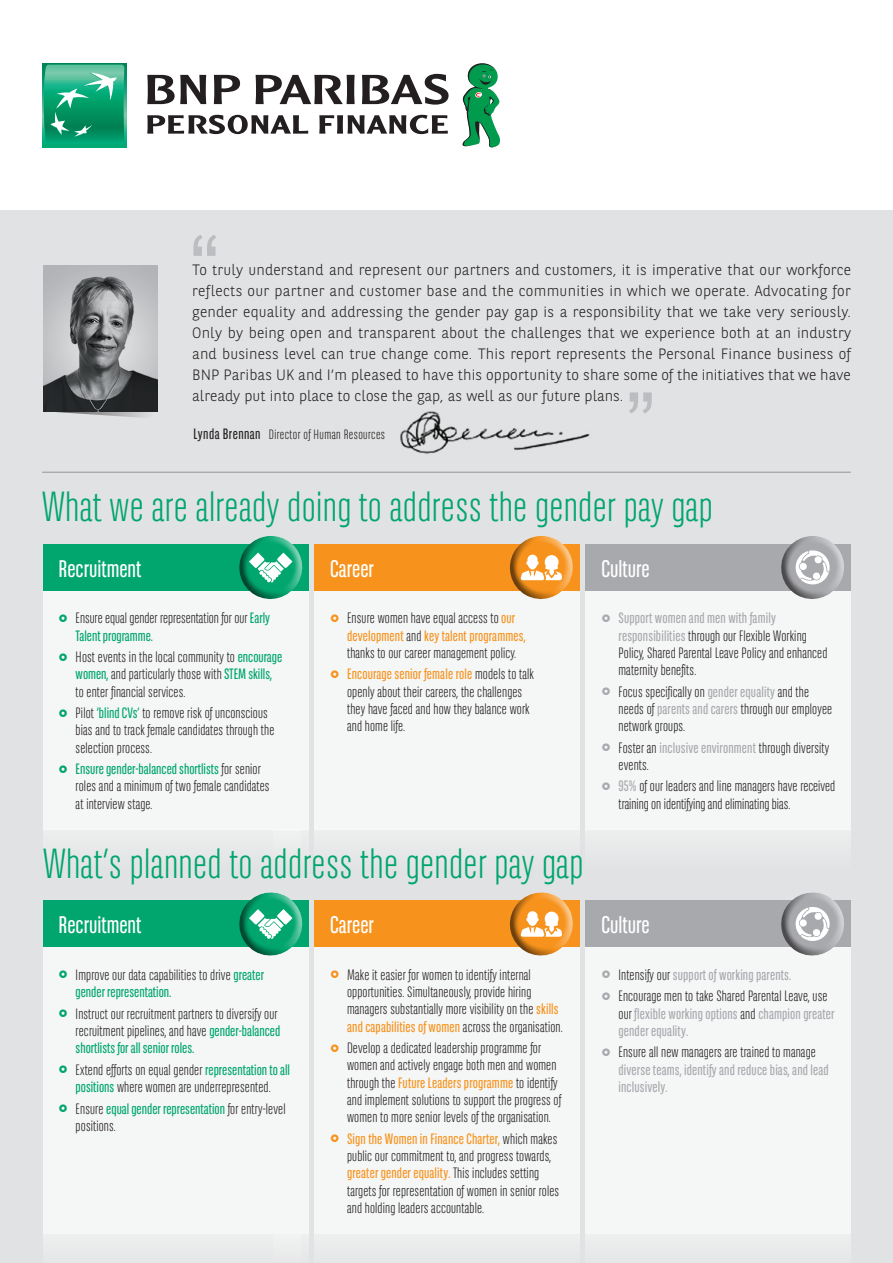
<style>
.page{position:relative;width:893px;height:1263px;background:#fff}
.page>*{position:absolute;margin:0;border:0;box-sizing:border-box;transform-origin:0 0}
.t1{font:90px "Arial";color:#bcbdc0}
.t2{font:300 42px "BNPP Sans Condensed";letter-spacing:.01em;color:#00a66e}
.t3{font:24px "BNPP Sans Condensed";color:#fff}
.t4{font:300 15px/17.2px "BNPP Sans Condensed";letter-spacing:.01em;color:#231f20}
.t5{font:300 15px/21px "BNPP Sans";color:#231f20;text-align:justify}
.t6{font:15px/17.2px "BNPP Sans Condensed";letter-spacing:.01em;color:#a8a9ad}
.t7{font:300 13.5px "BNPP Sans Condensed";letter-spacing:.03em;color:#231f20}
.s1{font-weight:400;font-size:15px}
.s2{font-weight:400;color:#f7931d}
.s3{font-weight:400;color:#00a66e}
.s4{font-weight:400;color:#a8a9ad}
.s5{font-weight:300;color:#231f20}
</style>
<div class="page">
<div style="left:0;top:210px;width:893px;height:1053px;background:#e1e2e3"></div>
<hr style="left:42px;top:472px;width:809px;height:1px;background:#939598">
<svg style="left:147px;top:115px;width:161px;height:19px"></svg>
<svg style="left:319px;top:115px;width:129px;height:19px"></svg>
<svg style="left:147px;top:75px;width:59px;height:29px"></svg>
<svg style="left:214px;top:75px;width:26px;height:29px"></svg>
<svg style="left:256px;top:75px;width:99px;height:29px"></svg>
<svg style="left:362px;top:74px;width:87px;height:31px"></svg>
<svg style="left:462px;top:63px;width:38px;height:84px"></svg>
<svg style="left:42px;top:63px;width:84px;height:84px"></svg>
<svg style="left:44px;top:65px;width:80px;height:79px;background:#2cab82"></svg>
<img style="left:400px;top:411px;width:190px;height:43px">
<svg style="left:43px;top:411px;width:115px;height:7px"></svg>
<img style="left:43px;top:266px;width:115px;height:145px">
<svg style="left:193px;top:235px;width:23px;height:21px"></svg>
<div style="left:274px;top:829px;width:26px;height:213px;background:#e5e6e6"></div>
<div style="left:43px;top:544px;width:265px;height:47px;background:#00a66e"></div>
<div style="left:314px;top:544px;width:266px;height:47px;background:#f7931d"></div>
<div style="left:586px;top:544px;width:265px;height:47px;background:#a8a9ad"></div>
<div style="left:43px;top:591px;width:265px;height:238px;background:#f5f6f6"></div>
<div style="left:586px;top:591px;width:265px;height:238px;background:#f5f6f6"></div>
<div style="left:314px;top:591px;width:266px;height:238px;background:#f5f6f6"></div>
<svg style="left:239px;top:536px;width:70px;height:75px"></svg>
<svg style="left:781px;top:536px;width:63px;height:63px"></svg>
<svg style="left:509px;top:536px;width:77px;height:75px"></svg>
<div style="left:43px;top:900px;width:265px;height:47px;background:#00a66e"></div>
<div style="left:314px;top:900px;width:266px;height:47px;background:#f7931d"></div>
<div style="left:586px;top:900px;width:265px;height:47px;background:#a8a9ad"></div>
<div style="left:43px;top:947px;width:265px;height:287px;background:#f5f6f6"></div>
<div style="left:586px;top:947px;width:265px;height:287px;background:#f5f6f6"></div>
<div style="left:314px;top:947px;width:266px;height:287px;background:#f5f6f6"></div>
<svg style="left:239px;top:892px;width:70px;height:76px"></svg>
<svg style="left:781px;top:892px;width:63px;height:64px"></svg>
<svg style="left:509px;top:892px;width:77px;height:76px"></svg>
<div style="left:43px;top:1234px;width:265px;height:29px;background:#eaeaeb"></div>
<div style="left:586px;top:1234px;width:265px;height:29px;background:#e9eaeb"></div>
<div style="left:314px;top:1234px;width:266px;height:29px;background:#e9eaeb"></div>
<p class="t5" style="left:192px;top:259px;width:660px">To truly understand and represent our partners and customers, it is imperative that our workforce reflects our partner and customer base and the communities in which we operate. Advocating for gender equality and addressing the gender pay gap is a responsibility that we take very seriously.<br>Only by being open and transparent about the challenges that we experience both at an industry and business level can true change come. This report represents the Personal Finance business of BNP Paribas UK and I’m pleased to have this opportunity to share some of the initiatives that we have already put into place to close the gap, as well as our future plans.</p>
<h1 class="t1" style="left:655px;top:439px;width:31px;rotate:-180deg">“</h1>
<p class="t7" style="left:193px;top:426px;width:193px"><span class="s1">Lynda Brennan</span> Director of Human Resources</p>
<h2 class="t2" style="left:42px;top:480px;width:672px">What we are already doing to address the gender pay gap</h2>
<h3 class="t3" style="left:59px;top:553px;width:84px">Recruitment</h3>
<h3 class="t3" style="left:330px;top:553px;width:45px">Career</h3>
<h3 class="t3" style="left:601px;top:553px;width:50px">Culture</h3>
<p class="t4" style="left:347px;top:609px;width:180px">Ensure women have equal access to <span class="s2">our development</span> and <span class="s2">key talent programmes, </span>thanks to our career management policy.</p>
<p class="t4" style="left:347px;top:665px;width:188px"><span class="s2">Encourage senior female role</span> models to talk openly about their careers, the challenges they have faced and how they balance work and home life.</p>
<p class="t4" style="left:76px;top:609px;width:196px">Ensure equal gender representation for our <span class="s3">Early<br>Talent programme.</span></p>
<p class="t4" style="left:76px;top:648px;width:208px">Host events in the local community to <span class="s3">encourage women,</span> and particularly those with <span class="s3">STEM skills, </span>to enter financial services.</p>
<p class="t4" style="left:76px;top:704px;width:200px">Pilot <span class="s3">‘blind CVs’</span> to remove risk of unconscious bias and to track female candidates through the selection process.</p>
<p class="t4" style="left:76px;top:760px;width:195px"><span class="s3">Ensure gender-balanced shortlists</span> for senior roles and a minimum of two female candidates at interview stage.</p>
<h2 class="t2" style="left:43px;top:837px;width:542px">What’s planned to address the gender pay gap</h2>
<h3 class="t3" style="left:59px;top:910px;width:84px">Recruitment</h3>
<h3 class="t3" style="left:330px;top:910px;width:45px">Career</h3>
<h3 class="t3" style="left:601px;top:910px;width:50px">Culture</h3>
<p class="t4" style="left:76px;top:966px;width:190px">Improve our data capabilities to drive <span class="s3">greater gender representation.</span></p>
<p class="t4" style="left:76px;top:1005px;width:206px">Instruct our recruitment partners to diversify our recruitment pipelines, and have <span class="s3">gender-balanced shortlists for all senior roles.</span></p>
<p class="t4" style="left:76px;top:1061px;width:216px">Extend efforts on equal gender <span class="s3">representation to all positions</span> where women are underrepresented.</p>
<p class="t4" style="left:76px;top:1099px;width:211px">Ensure <span class="s3">equal gender representation</span> for entry-level positions.</p>
<p class="t4" style="left:618px;top:609px;width:210px"><span class="s4">Support women and men with family responsibilities</span> through our Flexible Working Policy, Shared Parental Leave Policy and enhanced maternity benefits.</p>
<p class="t4" style="left:618px;top:683px;width:215px">Focus specifically on <span class="s4">gender equality</span> and the needs of <span class="s4">parents and carers</span> through our employee network groups.</p>
<p class="t4" style="left:618px;top:739px;width:212px">Foster an <span class="s4">inclusive environment</span> through diversity events.</p>
<p class="t4" style="left:618px;top:777px;width:218px"><span class="s4">95%</span> of our leaders and line managers have received training on identifying and eliminating bias.</p>
<p class="t4" style="left:347px;top:966px;width:217px">Make it easier for women to identify internal opportunities. Simultaneously, provide hiring managers substantially more visibility on the <span class="s2">skills and capabilities of women</span> across the organisation.</p>
<p class="t4" style="left:347px;top:1039px;width:216px">Develop a dedicated leadership programme for women and actively engage both men and women through the <span class="s2">Future Leaders programme</span> to identify and implement solutions to support the progress of women to more senior levels of the organisation.</p>
<p class="t4" style="left:347px;top:1130px;width:214px"><span class="s2">Sign the Women in Finance Charter,</span> which makes public our commitment to, and progress towards, <span class="s2">greater gender equality.</span> This includes setting targets for representation of women in senior roles and holding leaders accountable.</p>
<p class="t4" style="left:618px;top:964px;width:210px;line-height:21.5px">Intensify our <span class="s4">support of working parents.<br></span>Encourage men to take Shared Parental Leave, use</p>
<p class="t6" style="left:618px;top:1005px;width:218px"><span class="s5">our</span> flexible working options <span class="s5">and</span> champion greater gender equality.</p>
<p class="t4" style="left:618px;top:1043px;width:199px">Ensure all new managers are trained to manage</p>
<p class="t6" style="left:618px;top:1061px;width:212px">diverse teams, identify and reduce bias, and lead inclusively.</p>
</div>
